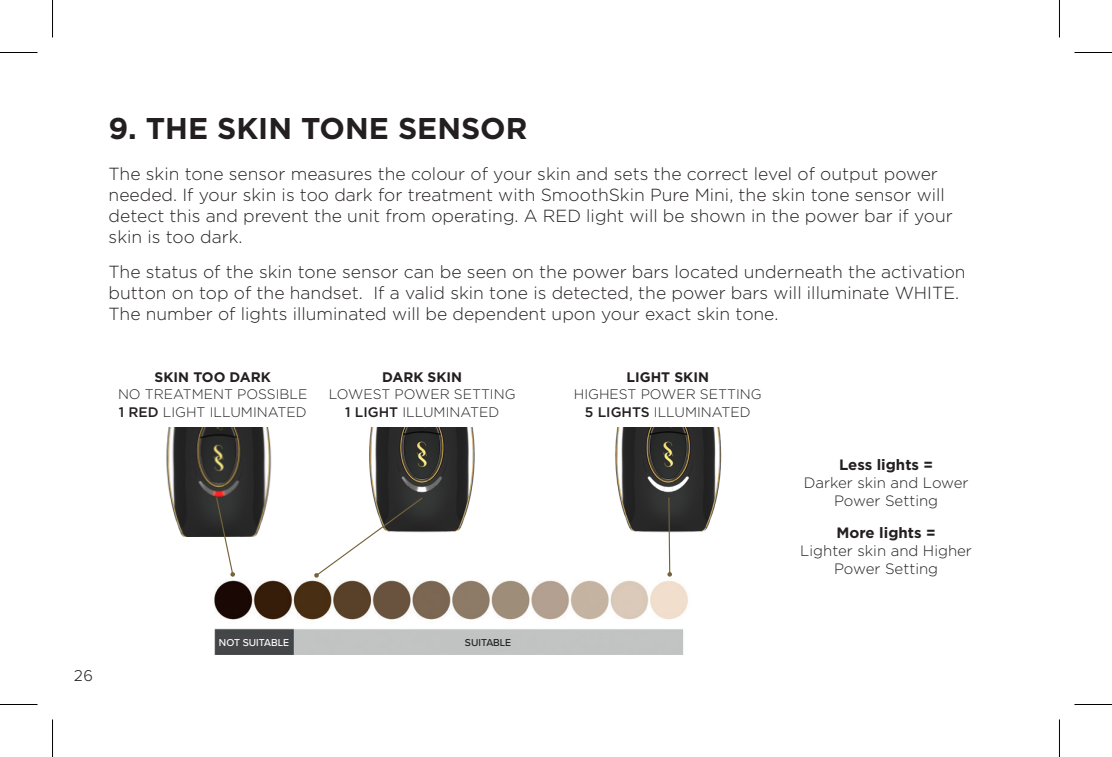
<style>
.page{position:relative;width:1112px;height:757px;background:#fff}
.page>*{position:absolute;margin:0;border:0;box-sizing:border-box;transform-origin:0 0}
.Sub_headers{font:700 30px "Gotham";color:#231f20}
.Body_copy{font:300 17.5px/21px "Gotham";color:#231f20}
.t1{font:300 16.25px "Proxima Nova";color:#231f20}
.Body_copy-2{font:300 15px/18px "Gotham";color:#231f20;text-align:center}
.t2{font:300 13.75px "Gotham";color:#231f20}
.t3{font:700 13.75px "Gotham";color:#231f20}
.t4{font:500 10.5px "Proxima Nova";color:#fff}
.t5{font:500 10.5px "Proxima Nova";color:#231f20}
.s1{font-weight:500}
.s2{font-weight:700}
</style>
<div class="page">
<img style="left:369px;top:427px;width:106px;height:106px">
<img style="left:166px;top:427px;width:106px;height:110px">
<img style="left:214px;top:580px;width:474px;height:74px">
<svg style="left:314px;top:496px;width:110px;height:82px"></svg>
<svg style="left:215px;top:496px;width:20px;height:81px"></svg>
<img style="left:615px;top:427px;width:107px;height:106px">
<svg style="left:667px;top:496px;width:5px;height:81px"></svg>
<hr style="left:0;top:52px;width:38px;height:1px;background:#000">
<hr style="left:1074px;top:52px;width:37px;height:1px;background:#000">
<hr style="left:0;top:704px;width:38px;height:1px;background:#000">
<hr style="left:1074px;top:704px;width:37px;height:1px;background:#000">
<hr style="left:52px;top:0;width:1px;height:37px;background:#000">
<hr style="left:52px;top:719px;width:1px;height:38px;background:#000">
<hr style="left:1058px;top:0;width:1px;height:37px;background:#000">
<hr style="left:1058px;top:719px;width:1px;height:38px;background:#000">
<p class="Sub_headers" style="left:109px;top:108px;width:420px">9. THE SKIN TONE SENSOR</p>
<p class="Body_copy" style="left:109px;top:163px;width:845px">The skin tone sensor measures the colour of your skin and sets the correct level of output power needed. If your skin is too dark for treatment with SmoothSkin Pure Mini, the skin tone sensor will detect this and prevent the unit from operating. A RED light will be shown in the power bar if your skin is too dark.</p>
<p class="Body_copy" style="left:109px;top:261px;width:858px">The status of the skin tone sensor can be seen on the power bars located underneath the activation button on top of the handset. If a valid skin tone is detected, the power bars will illuminate WHITE.<br>The number of lights illuminated will be dependent upon your exact skin tone.</p>
<p class="t3" style="left:155px;top:368px;width:118px">SKIN TOO DARK</p>
<p class="t2" style="left:118px;top:386px;width:191px">NO TREATMENT POSSIBLE</p>
<p class="t2" style="left:119px;top:403px;width:189px"><span class="s1">1 RED</span> LIGHT ILLUMINATED</p>
<p class="t3" style="left:382px;top:368px;width:81px">DARK SKIN</p>
<p class="t2" style="left:329px;top:386px;width:188px">LOWEST POWER SETTING</p>
<p class="t2" style="left:345px;top:403px;width:155px"><span class="s1">1 LIGHT</span> ILLUMINATED</p>
<p class="t3" style="left:626px;top:368px;width:84px">LIGHT SKIN</p>
<p class="t2" style="left:574px;top:386px;width:189px">HIGHEST POWER SETTING</p>
<p class="t2" style="left:585px;top:403px;width:167px"><span class="s1">5 LIGHTS</span> ILLUMINATED</p>
<p class="Body_copy-2" style="left:803px;top:455px;width:166px"><span class="s2">Less lights =<br></span>Darker skin and Lower<br>Power Setting</p>
<p class="Body_copy-2" style="left:800px;top:523px;width:173px"><span class="s2">More lights =<br></span>Lighter skin and Higher<br>Power Setting</p>
<p class="t1" style="left:74px;top:663px;width:20px">26</p>
<p class="t4" style="left:219px;top:635px;width:72px">NOT SUITABLE</p>
<p class="t5" style="left:465px;top:635px;width:48px">SUITABLE</p>
</div>
